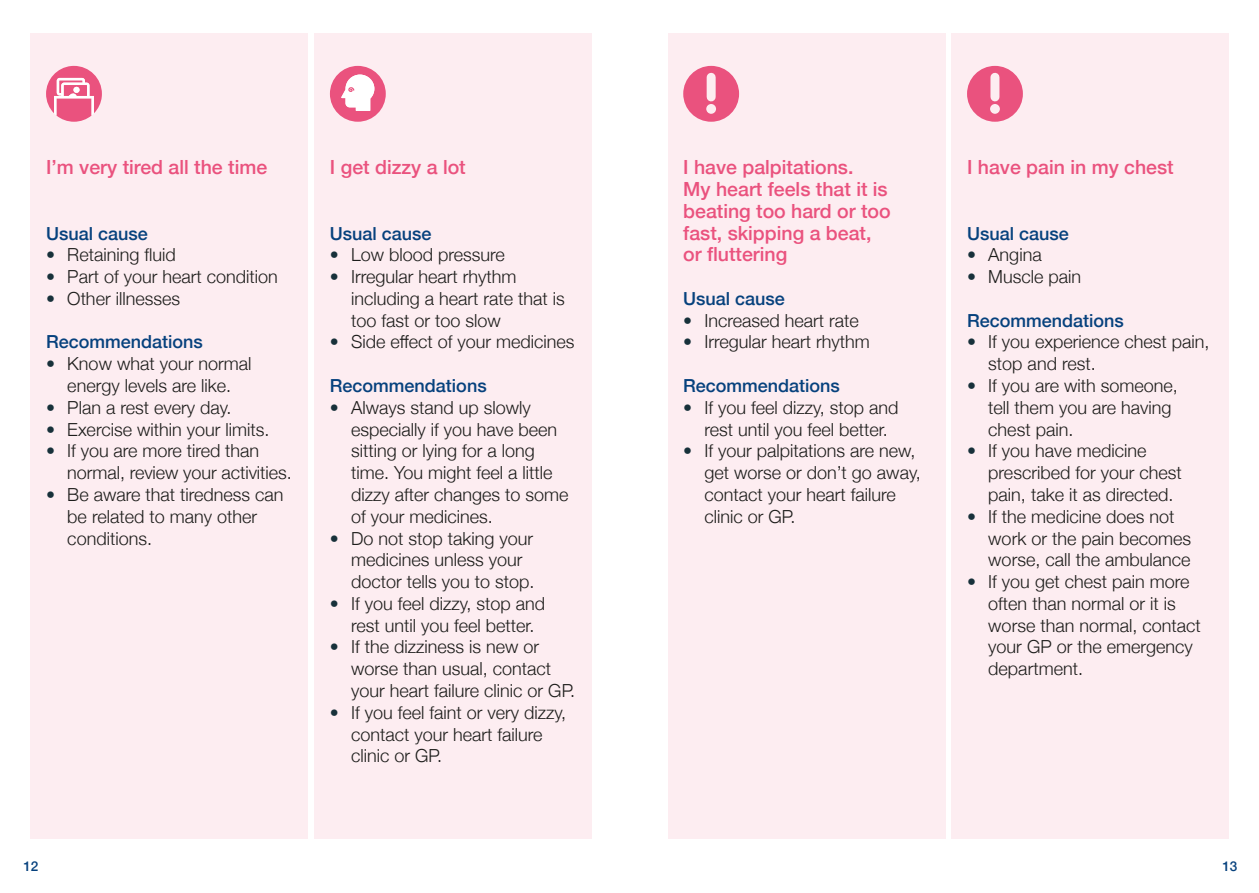
<style>
.page{position:relative;width:1259px;height:893px;background:#fff}
.page>*{position:absolute;margin:0;border:0;box-sizing:border-box;transform-origin:0 0}
.t1{font:500 19.5px/21.8px "Helvetica Neue";color:#ea527e}
.t2{font:300 18px/21.8px "Helvetica Neue";color:#1d1d1b}
.t3{font:500 18px "Helvetica Neue";color:#06417d}
.t4{font:500 13.5px "Helvetica Neue";color:#06417d}
.s1{color:#17313a}
</style>
<div class="page">
<div style="left:951px;top:33px;width:278px;height:805px;background:#fdedf1"></div>
<div style="left:967px;top:66px;width:56px;height:56px;background:#ea527e;border-radius:50%"></div>
<div style="left:990px;top:104px;width:10px;height:10px;background:#fdedf1;border-radius:50%"></div>
<div style="left:990px;top:77px;width:9px;height:20px;background:#fdedf1"></div>
<div style="left:668px;top:33px;width:277px;height:805px;background:#fdedf1"></div>
<div style="left:683px;top:66px;width:56px;height:56px;background:#ea527e;border-radius:50%"></div>
<div style="left:706px;top:104px;width:10px;height:10px;background:#fdedf1;border-radius:50%"></div>
<div style="left:706px;top:77px;width:9px;height:20px;background:#fdedf1"></div>
<div style="left:314px;top:33px;width:278px;height:805px;background:#fdedf1"></div>
<div style="left:31px;top:33px;width:277px;height:805px;background:#fdedf1"></div>
<svg style="left:46px;top:66px;width:56px;height:56px"></svg>
<svg style="left:330px;top:66px;width:56px;height:56px"></svg>
<p class="t1" style="left:46px;top:155px;width:223px">I’m very tired all the time</p>
<p class="t3" style="left:46px;top:219px;width:103px">Usual cause</p>
<p class="t2" style="left:46px;top:243px;width:131px"><span class="s1">•</span> Retaining fluid</p>
<p class="t2" style="left:46px;top:265px;width:233px"><span class="s1">•</span> Part of your heart condition</p>
<p class="t2" style="left:46px;top:286px;width:135px"><span class="s1">•</span> Other illnesses</p>
<p class="t3" style="left:46px;top:328px;width:158px">Recommendations</p>
<p class="t2" style="left:46px;top:352px;width:207px;text-align:center"><span class="s1">•</span> Know what your normal energy levels are like.</p>
<p class="t2" style="left:46px;top:395px;width:187px"><span class="s1">•</span> Plan a rest every day.</p>
<p class="t2" style="left:46px;top:417px;width:225px"><span class="s1">•</span> Exercise within your limits.</p>
<p class="t2" style="left:67px;top:439px;width:226px;text-indent:-21px"><span class="s1">•</span> If you are more tired than normal, review your activities.</p>
<p class="t2" style="left:67px;top:482px;width:218px;text-indent:-21px"><span class="s1">•</span> Be aware that tiredness can be related to many other conditions.</p>
<p class="t1" style="left:330px;top:155px;width:137px">I get dizzy a lot</p>
<p class="t3" style="left:330px;top:219px;width:103px">Usual cause</p>
<p class="t2" style="left:330px;top:243px;width:176px"><span class="s1">•</span> Low blood pressure</p>
<p class="t2" style="left:351px;top:265px;width:215px;text-indent:-21px"><span class="s1">•</span> Irregular heart rhythm including a heart rate that is too fast or too slow</p>
<p class="t2" style="left:330px;top:330px;width:246px"><span class="s1">•</span> Side effect of your medicines</p>
<p class="t3" style="left:330px;top:371px;width:158px">Recommendations</p>
<p class="t2" style="left:351px;top:395px;width:219px;text-indent:-21px"><span class="s1">•</span> Always stand up slowly especially if you have been sitting or lying for a long time. You might feel a little dizzy after changes to some of your medicines.</p>
<p class="t2" style="left:351px;top:526px;width:185px;text-indent:-21px"><span class="s1">•</span> Do not stop taking your medicines unless your doctor tells you to stop.</p>
<p class="t2" style="left:330px;top:591px;width:217px;text-align:center"><span class="s1">•</span> If you feel dizzy, stop and rest until you feel better.</p>
<p class="t2" style="left:351px;top:635px;width:226px;text-indent:-21px"><span class="s1">•</span> If the dizziness is new or worse than usual, contact your heart failure clinic or GP.</p>
<p class="t2" style="left:351px;top:700px;width:217px;text-indent:-21px"><span class="s1">•</span> If you feel faint or very dizzy, contact your heart failure clinic or GP.</p>
<p class="t1" style="left:683px;top:155px;width:209px">I have palpitations.<br>My heart feels that it is beating too hard or too fast, skipping a beat, or fluttering</p>
<p class="t3" style="left:683px;top:284px;width:103px">Usual cause</p>
<p class="t2" style="left:683px;top:308px;width:177px"><span class="s1">•</span> Increased heart rate</p>
<p class="t2" style="left:683px;top:330px;width:188px"><span class="s1">•</span> Irregular heart rhythm</p>
<p class="t3" style="left:683px;top:371px;width:158px">Recommendations</p>
<p class="t2" style="left:683px;top:395px;width:217px;text-align:center"><span class="s1">•</span> If you feel dizzy, stop and rest until you feel better.</p>
<p class="t2" style="left:704px;top:439px;width:218px;text-indent:-21px"><span class="s1">•</span> If your palpitations are new, get worse or don’t go away, contact your heart failure clinic or GP.</p>
<p class="t1" style="left:967px;top:155px;width:208px">I have pain in my chest</p>
<p class="t3" style="left:967px;top:219px;width:103px">Usual cause</p>
<p class="t2" style="left:967px;top:243px;width:76px"><span class="s1">•</span> Angina</p>
<p class="t2" style="left:967px;top:265px;width:116px"><span class="s1">•</span> Muscle pain</p>
<p class="t3" style="left:967px;top:306px;width:158px">Recommendations</p>
<p class="t2" style="left:988px;top:330px;width:223px;text-indent:-21px"><span class="s1">•</span> If you experience chest pain, stop and rest.</p>
<p class="t2" style="left:988px;top:373px;width:191px;text-indent:-21px"><span class="s1">•</span> If you are with someone, tell them you are having chest pain.</p>
<p class="t2" style="left:988px;top:439px;width:195px;text-indent:-21px"><span class="s1">•</span> If you have medicine prescribed for your chest pain, take it as directed.</p>
<p class="t2" style="left:988px;top:504px;width:204px;text-indent:-21px"><span class="s1">•</span> If the medicine does not work or the pain becomes worse, call the ambulance</p>
<p class="t2" style="left:988px;top:569px;width:214px;text-indent:-21px"><span class="s1">•</span> If you get chest pain more often than normal or it is worse than normal, contact your GP or the emergency department.</p>
<p class="t4" style="left:23px;top:855px;width:17px">12</p>
<p class="t4" style="left:1222px;top:855px;width:17px">13</p>
</div>
